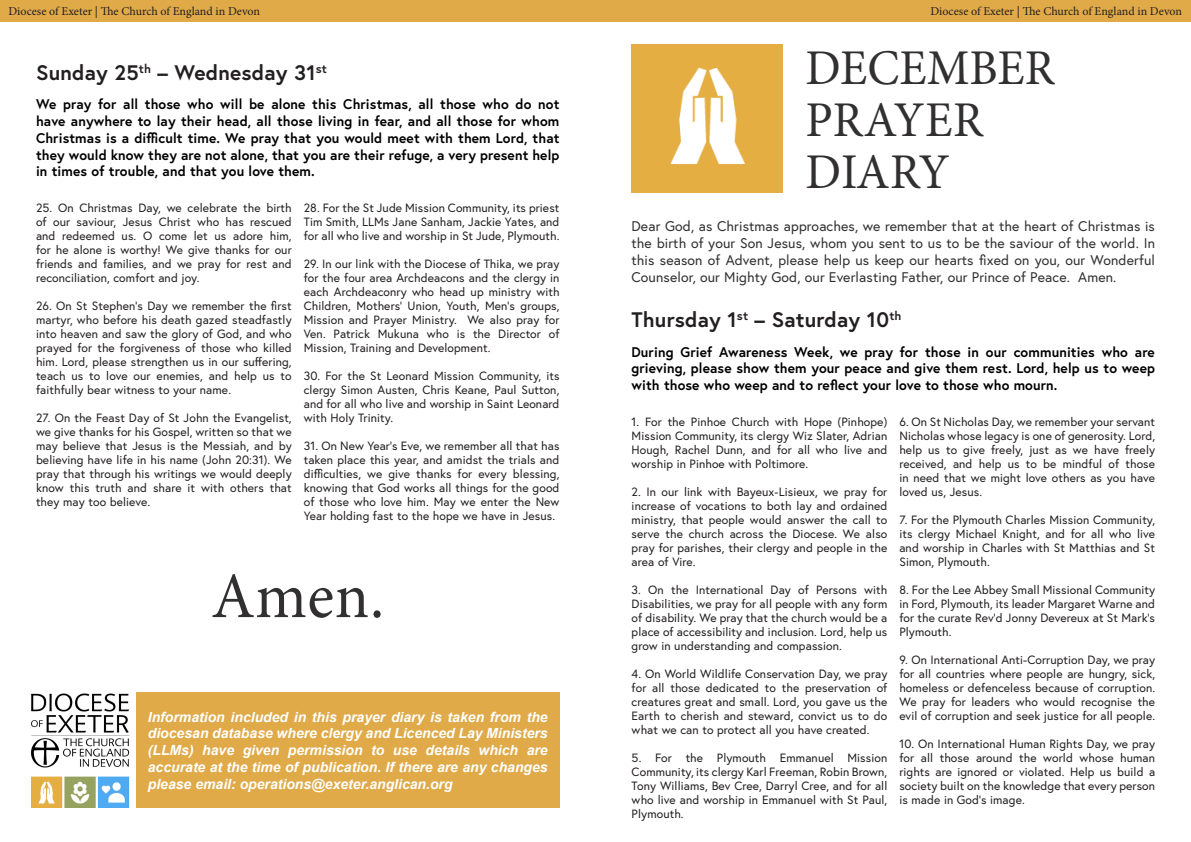
<style>
.page{position:relative;width:1191px;height:842px;background:#fff}
.page>*{position:absolute;margin:0;border:0;box-sizing:border-box;transform-origin:0 0}
.t1{font:65px "Minion Pro";color:#312f30}
.t2{font:50px "Minion Pro";color:#312f30}
.t3{font:50px "Minion Pro";color:#312f30;scale:.96 1}
.t4{font:700 21px "Europa";letter-spacing:.01em;color:#231f20}
.t5{font:700 14px/16.8px "Europa";letter-spacing:.01em;color:#000;text-align:justify}
.t6{font:14px/16.8px "Europa";letter-spacing:.01em;color:#312f30;text-align:justify}
.t7{font:italic 700 14px/16.8px "Arial";color:#fff;text-align:justify}
.t8{font:12px/14px "Europa";letter-spacing:.01em;color:#231f20;text-align:justify}
.t9{font:12px "Minion Pro";color:#231f20}
</style>
<div class="page">
<div style="left:0;top:0;width:1191px;height:22px;background:#e0aa49"></div>
<img style="left:631px;top:44px;width:151px;height:148px">
<img style="left:31px;top:693px;width:99px;height:115px">
<div style="left:136px;top:693px;width:423px;height:115px;background:#e0aa49"></div>
<p class="t9" style="left:9px;top:3px;width:253px">Diocese of Exeter | The Church of England in Devon</p>
<p class="t9" style="left:930px;top:3px;width:253px">Diocese of Exeter | The Church of England in Devon</p>
<p class="t3" style="left:805px;top:35px;width:261px">DECEMBER</p>
<p class="t2" style="left:805px;top:87px;width:179px">PRAYER</p>
<p class="t2" style="left:805px;top:139px;width:146px">DIARY</p>
<p class="t4" style="left:36px;top:58px;width:292px">Sunday 25<sup>th</sup> – Wednesday 31<sup>st</sup></p>
<p class="t5" style="left:36px;top:95px;width:525px">We pray for all those who will be alone this Christmas, all those who do not have anywhere to lay their head, all those living in fear, and all those for whom Christmas is a difficult time. We pray that you would meet with them Lord, that they would know they are not alone, that you are their refuge, a very present help in times of trouble, and that you love them.</p>
<p class="t8" style="left:36px;top:201px;width:257px">25. On Christmas Day, we celebrate the birth of our saviour, Jesus Christ who has rescued and redeemed us. O come let us adore him, for he alone is worthy! We give thanks for our friends and families, and we pray for rest and reconciliation, comfort and joy.</p>
<p class="t8" style="left:36px;top:299px;width:257px">26. On St Stephen’s Day we remember the first martyr, who before his death gazed steadfastly into heaven and saw the glory of God, and who prayed for the forgiveness of those who killed him. Lord, please strengthen us in our suffering, teach us to love our enemies, and help us to faithfully bear witness to your name.</p>
<p class="t8" style="left:36px;top:411px;width:257px">27. On the Feast Day of St John the Evangelist, we give thanks for his Gospel, written so that we may believe that Jesus is the Messiah, and by believing have life in his name (John 20:31). We pray that through his writings we would deeply know this truth and share it with others that they may too believe.</p>
<p class="t8" style="left:304px;top:201px;width:257px">28. For the St Jude Mission Community, its priest Tim Smith, LLMs Jane Sanham, Jackie Yates, and for all who live and worship in St Jude, Plymouth.</p>
<p class="t8" style="left:304px;top:257px;width:257px">29. In our link with the Diocese of Thika, we pray for the four area Archdeacons and the clergy in each Archdeaconry who head up ministry with Children, Mothers’ Union, Youth, Men’s groups, Mission and Prayer Ministry. We also pray for Ven. Patrick Mukuna who is the Director of Mission, Training and Development.</p>
<p class="t8" style="left:304px;top:369px;width:257px">30. For the St Leonard Mission Community, its clergy Simon Austen, Chris Keane, Paul Sutton, and for all who live and worship in Saint Leonard with Holy Trinity.</p>
<p class="t8" style="left:304px;top:439px;width:257px">31. On New Year’s Eve, we remember all that has taken place this year, and amidst the trials and difficulties, we give thanks for every blessing, knowing that God works all things for the good of those who love him. May we enter the New Year holding fast to the hope we have in Jesus.</p>
<p class="t6" style="left:631px;top:218px;width:525px">Dear God, as Christmas approaches, we remember that at the heart of Christmas is the birth of your Son Jesus, whom you sent to us to be the saviour of the world. In this season of Advent, please help us keep our hearts fixed on you, our Wonderful Counselor, our Mighty God, our Everlasting Father, our Prince of Peace. Amen.</p>
<p class="t4" style="left:631px;top:305px;width:271px">Thursday 1<sup>st</sup> – Saturday 10<sup>th</sup></p>
<p class="t5" style="left:631px;top:343px;width:525px">During Grief Awareness Week, we pray for those in our communities who are grieving, please show them your peace and give them rest. Lord, help us to weep with those who weep and to reflect your love to those who mourn.</p>
<p class="t8" style="left:631px;top:414px;width:257px">1. For the Pinhoe Church with Hope (Pinhope)<br>Mission Community, its clergy Wiz Slater, Adrian Hough, Rachel Dunn, and for all who live and worship in Pinhoe with Poltimore.</p>
<p class="t8" style="left:631px;top:484px;width:257px">2. In our link with Bayeux-Lisieux, we pray for increase of vocations to both lay and ordained ministry, that people would answer the call to serve the church across the Diocese. We also pray for parishes, their clergy and people in the area of Vire.</p>
<p class="t8" style="left:631px;top:582px;width:257px">3. On the International Day of Persons with Disabilities, we pray for all people with any form of disability. We pray that the church would be a place of accessibility and inclusion. Lord, help us grow in understanding and compassion.</p>
<p class="t8" style="left:631px;top:666px;width:257px">4. On World Wildlife Conservation Day, we pray for all those dedicated to the preservation of creatures great and small. Lord, you gave us the Earth to cherish and steward, convict us to do what we can to protect all you have created.</p>
<p class="t8" style="left:631px;top:750px;width:257px">5. For the Plymouth Emmanuel Mission Community, its clergy Karl Freeman, Robin Brown, Tony Williams, Bev Cree, Darryl Cree, and for all who live and worship in Emmanuel with St Paul, Plymouth.</p>
<p class="t8" style="left:899px;top:414px;width:257px">6. On St Nicholas Day, we remember your servant Nicholas whose legacy is one of generosity. Lord, help us to give freely, just as we have freely received, and help us to be mindful of those in need that we might love others as you have loved us, Jesus.</p>
<p class="t8" style="left:899px;top:512px;width:257px">7. For the Plymouth Charles Mission Community, its clergy Michael Knight, and for all who live and worship in Charles with St Matthias and St Simon, Plymouth.</p>
<p class="t8" style="left:899px;top:582px;width:257px">8. For the Lee Abbey Small Missional Community in Ford, Plymouth, its leader Margaret Warne and for the curate Rev’d Jonny Devereux at St Mark’s Plymouth.</p>
<p class="t8" style="left:899px;top:652px;width:257px">9. On International Anti-Corruption Day, we pray for all countries where people are hungry, sick, homeless or defenceless because of corruption.<br>We pray for leaders who would recognise the evil of corruption and seek justice for all people.</p>
<p class="t8" style="left:899px;top:736px;width:257px">10. On International Human Rights Day, we pray for all those around the world whose human rights are ignored or violated. Help us build a society built on the knowledge that every person is made in God’s image.</p>
<p class="t1" style="left:211px;top:553px;width:174px">Amen.</p>
<p class="t7" style="left:148px;top:709px;width:401px">Information included in this prayer diary is taken from the diocesan database where clergy and Licenced Lay Ministers (LLMs) have given permission to use details which are accurate at the time of publication. If there are any changes please email: operations@exeter.anglican.org</p>
</div>
